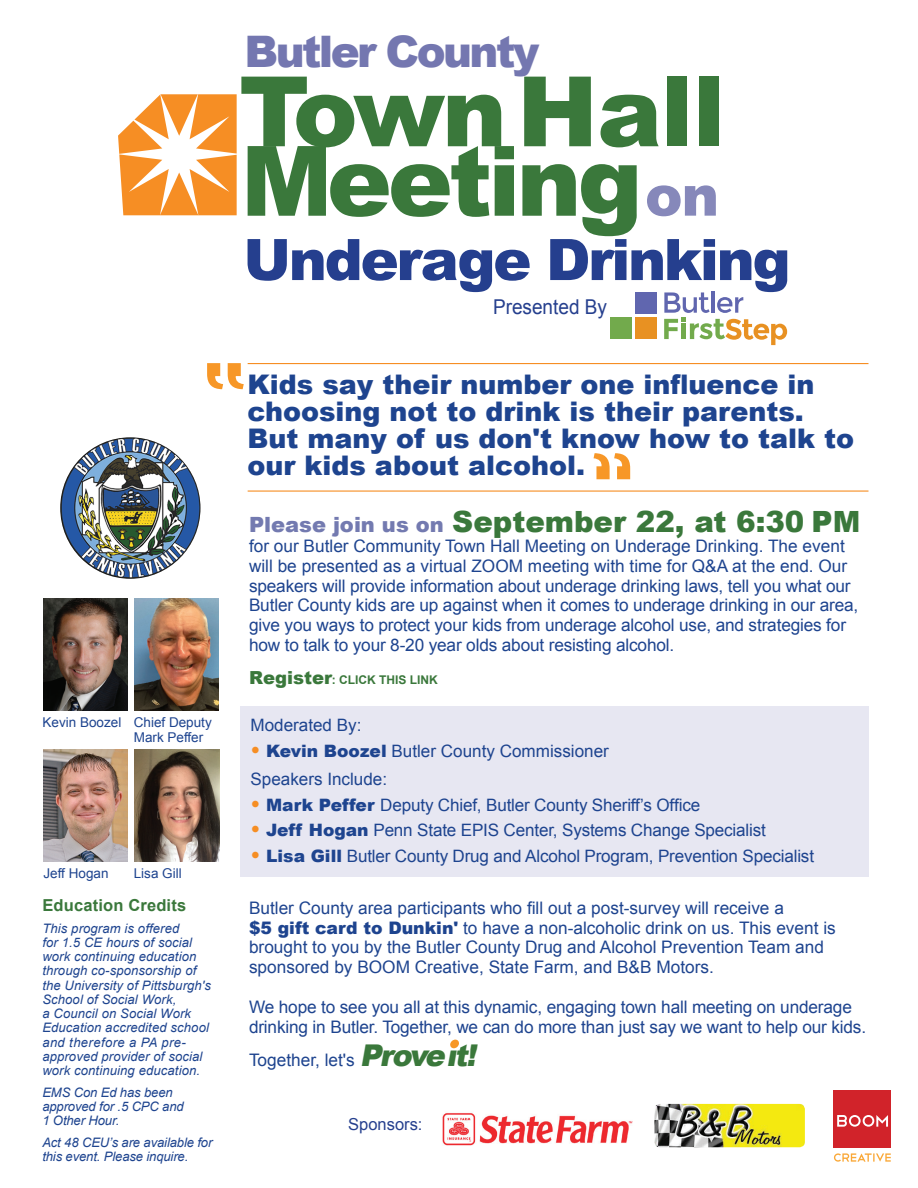
<style>
.page{position:relative;width:918px;height:1188px;background:#fff}
.page>*{position:absolute;margin:0;border:0;box-sizing:border-box;transform-origin:0 0}
.t1{font:900 97.35px/69.4px "Arial";letter-spacing:-.04em;color:#3a783b}
.t2{font:900 57.3px "Arial";letter-spacing:-.04em;color:#253f8e}
.t3{font:900 57px "Arial";color:#8688ba}
.t4{font:900 43.5px "Arial";letter-spacing:-.06em;color:#7477b0}
.t5{font:900 29.25px "Arial";color:#3a783b}
.t6{font:900 27px/27px "Arial";color:#1e448f}
.t7{font:20.4px "Arial";color:#253f8e;scale:.93 1}
.t8{font:17.25px/20px "Arial";letter-spacing:-.01em;color:#1e448f}
.t9{font:17.1px/28.5px "Arial";letter-spacing:-.01em;color:#1e448f}
.t10{font:700 16.5px "Arial";letter-spacing:.01em;color:#3a783b}
.t11{font:16.5px "Arial";color:#253f8e}
.t12{font:13.5px/15px "Arial";color:#1e448f}
.t13{font:italic 13.05px/14.2px "Arial";letter-spacing:.01em;color:#1e448f}
.t14{font:italic 13.05px/14.2px "Arial";letter-spacing:-.01em;color:#1e448f}
.t15{font:700 12px "Arial";color:#3a783b}
.s1{font-size:21px;color:#737ab0}
.s2{font-weight:900;font-size:18px}
.s3{font-weight:900;font-size:19.95px;color:#f68e24}
.s4{font-weight:900}
.s5{font-weight:900;font-style:italic;font-size:30px;color:#3a783b}
</style>
<div class="page">
<div style="left:240px;top:706px;width:628px;height:172px;background:#e7e7f2"></div>
<svg style="left:118px;top:94px;width:119px;height:121px"></svg>
<hr style="left:711px;top:291px;width:3px;height:22px;background:#6066af">
<div style="left:610px;top:318px;width:21px;height:21px;background:#72aa4c"></div>
<div style="left:635px;top:318px;width:21px;height:21px;background:#e89122"></div>
<div style="left:635px;top:293px;width:21px;height:21px;background:#6066af"></div>
<svg style="left:664px;top:292px;width:123px;height:53px"></svg>
<hr style="left:248px;top:363px;width:621px;height:1px;background:#f68e24">
<hr style="left:248px;top:490px;width:621px;height:2px;background:#f68e24">
<div style="left:450px;top:1040px;width:9px;height:8px;background:#f79727;border-radius:4px"></div>
<img style="left:442px;top:1113px;width:191px;height:32px">
<img style="left:654px;top:1104px;width:151px;height:43px">
<div style="left:834px;top:1091px;width:57px;height:57px;background:#d1232a"></div>
<svg style="left:837px;top:1115px;width:51px;height:12px"></svg>
<svg style="left:834px;top:1153px;width:57px;height:9px"></svg>
<img style="left:60px;top:437px;width:140px;height:142px">
<img style="left:44px;top:749px;width:84px;height:112px">
<img style="left:135px;top:599px;width:84px;height:112px">
<img style="left:44px;top:599px;width:83px;height:112px">
<img style="left:135px;top:749px;width:85px;height:112px">
<p class="t12" style="left:134px;top:715px;width:80px;text-indent:-91px">Kevin Boozel Chief Deputy<br>Mark Peffer</p>
<p class="t12" style="left:43px;top:866px;width:67px">Jeff Hogan</p>
<p class="t12" style="left:134px;top:866px;width:50px">Lisa Gill</p>
<p class="t10" style="left:42px;top:894px;width:145px">Education Credits</p>
<p class="t13" style="left:42px;top:921px;width:170px">This program is offered<br>for 1.5 CE hours of social work continuing education through co-sponsorship of the University of Pittsburgh's<br>School of Social Work,<br>a Council on Social Work<br>Education accredited school and therefore a PA pre&shy;approved provider of social work continuing education.</p>
<p class="t14" style="left:42px;top:1085px;width:143px">EMS Con Ed has been approved for .5 CPC and<br>1 Other Hour.</p>
<p class="t14" style="left:42px;top:1136px;width:172px">Act 48 CEU’s are available for this event. Please inquire.</p>
<h3 class="t4" style="left:245px;top:20px;width:296px">Butler County</h3>
<h1 class="t1" style="left:239px;top:74px;width:487px">Town Hall<br>Meeting</h1>
<h3 class="t3" style="left:645px;top:154px;width:76px">on</h3>
<h2 class="t2" style="left:243px;top:218px;width:549px">Underage Drinking</h2>
<p class="t7" style="left:493px;top:293px;width:124px">Presented By</p>
<h3 class="t6" style="left:248px;top:370px;width:608px">Kids say their number one influence in choosing not to drink is their parents.<br>But many of us don't know how to talk to our kids about alcohol.</h3>
<h3 class="t5" style="left:249px;top:501px;width:613px"><span class="s1">Please join us on</span> September 22, at 6:30 PM</h3>
<p class="t8" style="left:249px;top:536px;width:611px">for our Butler Community Town Hall Meeting on Underage Drinking. The event will be presented as a virtual ZOOM meeting with time for Q&amp;A at the end. Our speakers will provide information about underage drinking laws, tell you what our Butler County kids are up against when it comes to underage drinking in our area, give you ways to protect your kids from underage alcohol use, and strategies for how to talk to your 8-20 year olds about resisting alcohol.</p>
<p class="t15" style="left:249px;top:671px;width:190px"><span class="s2">Register</span>: CLICK THIS LINK</p>
<p class="t9" style="left:250px;top:711px;width:113px">Moderated By:</p>
<p class="t9" style="left:250px;top:736px;width:360px"><span class="s3">•</span> <span class="s4">Kevin Boozel</span> Butler County Commissioner<br>Speakers Include:</p>
<p class="t9" style="left:250px;top:791px;width:451px"><span class="s3">•</span> <span class="s4">Mark Peffer</span> Deputy Chief, Butler County Sheriff’s Office</p>
<p class="t9" style="left:250px;top:816px;width:517px"><span class="s3">•</span> <span class="s4">Jeff Hogan</span> Penn State EPIS Center, Systems Change Specialist</p>
<p class="t9" style="left:250px;top:842px;width:565px"><span class="s3">•</span> <span class="s4">Lisa Gill</span> Butler County Drug and Alcohol Program, Prevention Specialist</p>
<p class="t8" style="left:249px;top:898px;width:588px;line-height:19.5px">Butler County area participants who fill out a post-survey will receive a<br><span class="s4">$5 gift card to Dunkin'</span> to have a non-alcoholic drink on us. This event is brought to you by the Butler County Drug and Alcohol Prevention Team and sponsored by BOOM Creative, State Farm, and B&amp;B Motors.</p>
<p class="t8" style="left:249px;top:997px;width:619px;line-height:19.5px">We hope to see you all at this dynamic, engaging town hall meeting on underage drinking in Butler. Together, we can do more than just say we want to help our kids.</p>
<p class="t8" style="left:249px;top:1050px;width:236px">Together, let's <span class="s5">Proveit!</span></p>
<p class="t11" style="left:348px;top:1114px;width:76px">Sponsors:</p>
</div>
